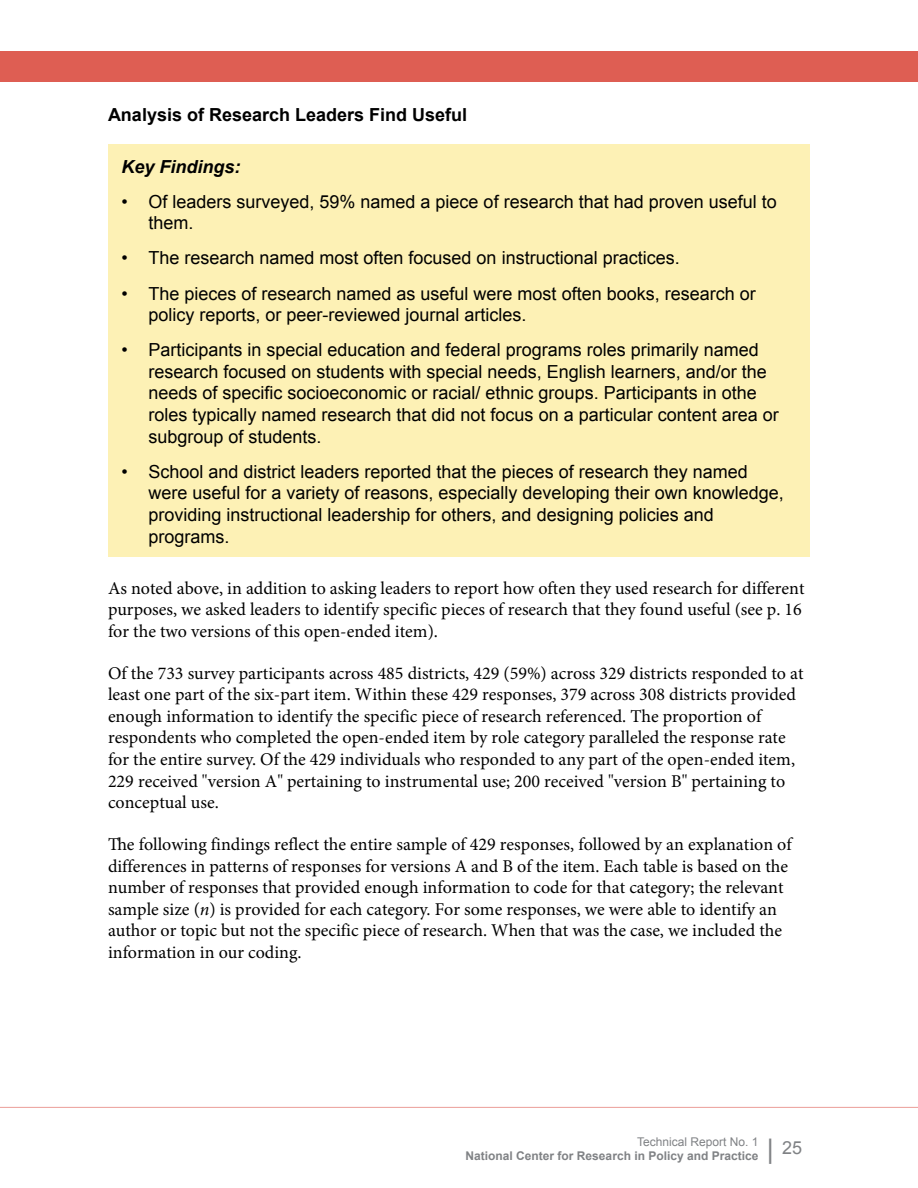
<style>
.page{position:relative;width:918px;height:1188px;background:#fff}
.page>*{position:absolute;margin:0;border:0;box-sizing:border-box;transform-origin:0 0}
.t1{font:18px/21.6px "Minion Pro";color:#000}
.t2{font:18px/21.6px "Arial";color:#000}
.t3{font:700 18px "Arial";color:#000}
.t4{font:italic 700 18px "Arial";color:#000}
.t5{font:18px "Arial";color:#808285}
.t6{font:700 12px "Arial";color:#808285}
.t7{font:12px "Arial";color:#808285}
.s1{font-style:italic}
.s2{font-size:27px}
</style>
<div class="page">
<div style="left:0;top:51px;width:918px;height:30px;background:#de5e53"></div>
<hr style="left:0;top:1107px;width:918px;height:1px;background:#eb9e98">
<div style="left:108px;top:145px;width:702px;height:412px;background:#fdf1b5"></div>
<p class="t3" style="left:108px;top:103px;width:361px">Analysis of Research Leaders Find Useful</p>
<p class="t4" style="left:122px;top:154px;width:121px">Key Findings:</p>
<p class="t2" style="left:148px;top:191px;width:630px;text-indent:-27px">• Of leaders surveyed, 59% named a piece of research that had proven useful to them.</p>
<p class="t2" style="left:122px;top:247px;width:560px">• The research named most often focused on instructional practices.</p>
<p class="t2" style="left:148px;top:283px;width:609px;text-indent:-27px">• The pieces of research named as useful were most often books, research or policy reports, or peer-reviewed journal articles.</p>
<p class="t2" style="left:148px;top:339px;width:632px;text-indent:-27px">• Participants in special education and federal programs roles primarily named research focused on students with special needs, English learners, and/or the needs of specific socioeconomic or racial/ ethnic groups. Participants in othe roles typically named research that did not focus on a particular content area or subgroup of students.</p>
<p class="t2" style="left:148px;top:461px;width:637px;text-indent:-27px">• School and district leaders reported that the pieces of research they named were useful for a variety of reasons, especially developing their own knowledge, providing instructional leadership for others, and designing policies and programs.</p>
<p class="t1" style="left:108px;top:577px;width:698px">As noted above, in addition to asking leaders to report how often they used research for different purposes, we asked leaders to identify specific pieces of research that they found useful (see p. 16 for the two versions of this open-ended item).</p>
<p class="t1" style="left:108px;top:662px;width:697px">Of the 733 survey participants across 485 districts, 429 (59%) across 329 districts responded to at least one part of the six-part item. Within these 429 responses, 379 across 308 districts provided enough information to identify the specific piece of research referenced. The proportion of respondents who completed the open-ended item by role category paralleled the response rate for the entire survey. Of the 429 individuals who responded to any part of the open-ended item, 229 received "version A" pertaining to instrumental use; 200 received "version B" pertaining to conceptual use.</p>
<p class="t1" style="left:108px;top:834px;width:685px">The following findings reflect the entire sample of 429 responses, followed by an explanation of differences in patterns of responses for versions A and B of the item. Each table is based on the number of responses that provided enough information to code for that category; the relevant sample size (<span class="s1">n</span>) is provided for each category. For some responses, we were able to identify an author or topic but not the specific piece of research. When that was the case, we included the information in our coding.</p>
<p class="t7" style="left:637px;top:1134px;width:123px">Technical Report No. 1</p>
<p class="t6" style="left:466px;top:1148px;width:294px">National Center for Research in Policy and Practice</p>
<p class="t5" style="left:767px;top:1136px;width:37px"><span class="s2">|</span> 25</p>
</div>
